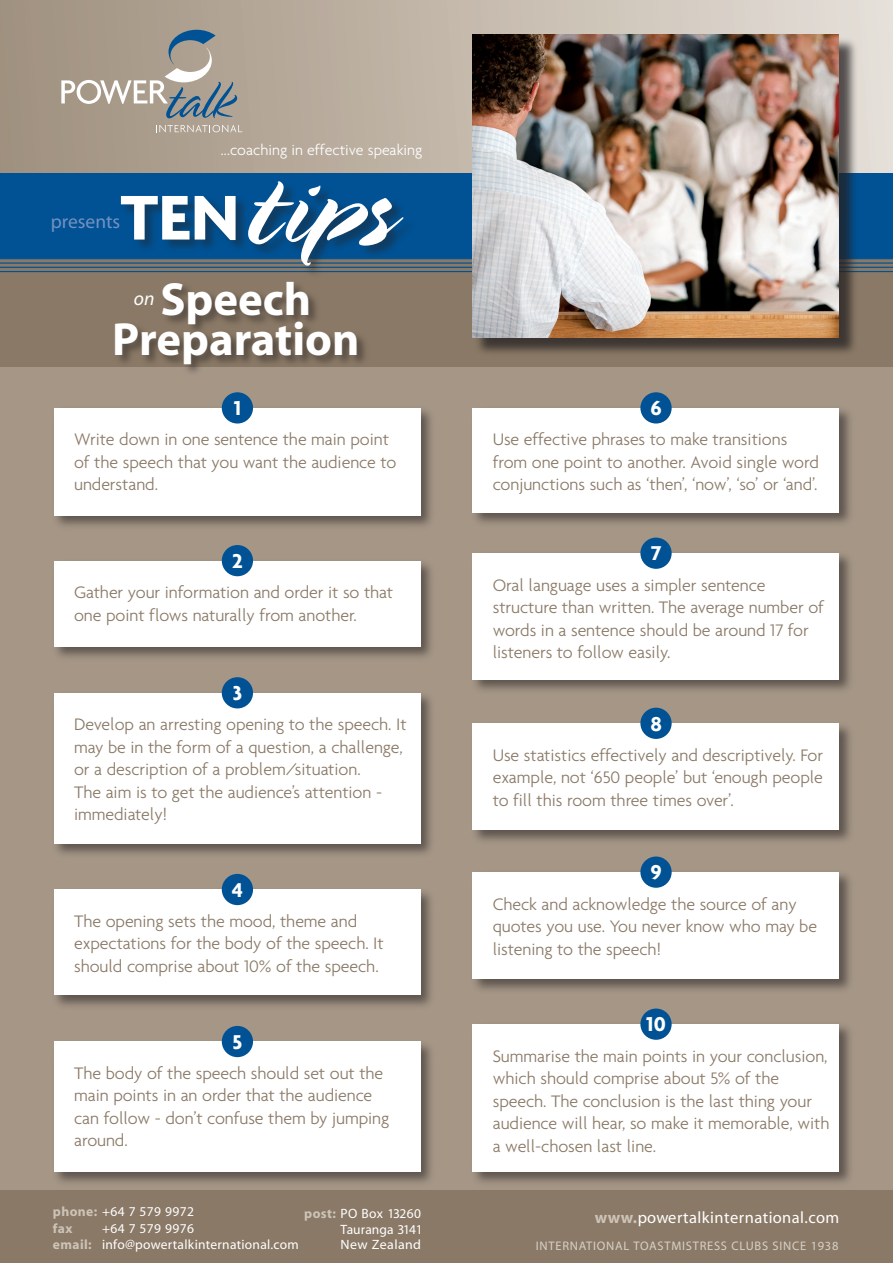
<style>
.page{position:relative;width:893px;height:1263px;background:#fff}
.page>*{position:absolute;margin:0;border:0;box-sizing:border-box;transform-origin:0 0}
.t1{font:118.05px "Spring";color:#fff}
.t2{font:700 46.65px/40.5px "Myriad";color:#fff;text-align:center}
.t3{font:700 21.6px "Agenda";color:#fff}
.t4{font:19.5px "Myriad";color:#7491c0}
.t5{font:italic 19.5px "Myriad";color:#fff}
.t6{font:300 18px/22.5px "Agenda";letter-spacing:-.005em;color:#8a7966}
.t7{font:16.5px "Myriad";letter-spacing:.03em;color:#fff}
.t8{font:300 15.9px "Agenda";color:#fff}
.t9{font:13.5px/15.8px "Myriad";letter-spacing:.02em;color:#fff}
.t10{font:700 13.5px/16.5px "Myriad";letter-spacing:.03em;color:#cdc4b8}
.t11{font:12.45px "Myriad";letter-spacing:.06em;color:#d8d0c8}
.s1{font-family:"Agenda";font-weight:700;font-size:68.25px}
.s2{font-weight:400;color:#fff}
.s3{font-weight:700;color:#cdc4b8}
</style>
<div class="page">
<div style="left:0;top:254px;width:893px;height:1009px;background:#a59686"></div>
<div style="left:0;top:255px;width:893px;height:112px;background:#8a7966"></div>
<div style="left:0;top:0;width:893px;height:237px;background:linear-gradient(to right,#a0907e,#e0d9d2)"></div>
<div style="left:0;top:174px;width:893px;height:84px;background:#005294"></div>
<svg style="left:61px;top:30px;width:181px;height:102px;background:#a7a096"></svg>
<hr style="left:0;top:262px;width:893px;height:2px;background:#005294">
<hr style="left:0;top:267px;width:893px;height:1px;background:#005294">
<hr style="left:0;top:271px;width:893px;height:1px;background:#005294">
<hr style="left:0;top:258px;width:893px;height:1px;background:#005294">
<div style="left:119px;top:181px;width:298px;height:99px;background:#231f20;opacity:.45"></div>
<div style="left:473px;top:36px;width:385px;height:322px;background:#231f20;opacity:.75"></div>
<img style="left:472px;top:35px;width:367px;height:302px">
<div style="left:113px;top:279px;width:258px;height:99px;background:#231f20;opacity:.55"></div>
<div style="left:50px;top:405px;width:387px;height:127px;background:#231f20;opacity:.55"></div>
<div style="left:54px;top:408px;width:366px;height:107px;background:#fff"></div>
<div style="left:222px;top:392px;width:31px;height:31px;background:#005294;border-radius:50%"></div>
<div style="left:469px;top:405px;width:386px;height:123px;background:#231f20;opacity:.55"></div>
<div style="left:473px;top:408px;width:366px;height:105px;background:#fff"></div>
<div style="left:640px;top:392px;width:32px;height:31px;background:#005294;border-radius:50%"></div>
<div style="left:50px;top:557px;width:387px;height:106px;background:#231f20;opacity:.55"></div>
<div style="left:54px;top:561px;width:366px;height:85px;background:#fff"></div>
<div style="left:222px;top:545px;width:31px;height:31px;background:#005294;border-radius:50%"></div>
<div style="left:50px;top:690px;width:387px;height:168px;background:#231f20;opacity:.55"></div>
<div style="left:54px;top:693px;width:366px;height:150px;background:#fff"></div>
<div style="left:222px;top:677px;width:31px;height:31px;background:#005294;border-radius:50%"></div>
<div style="left:50px;top:886px;width:387px;height:125px;background:#231f20;opacity:.55"></div>
<div style="left:54px;top:890px;width:366px;height:105px;background:#fff"></div>
<div style="left:222px;top:874px;width:31px;height:31px;background:#005294;border-radius:50%"></div>
<div style="left:50px;top:1038px;width:387px;height:149px;background:#231f20;opacity:.55"></div>
<div style="left:54px;top:1042px;width:366px;height:130px;background:#fff"></div>
<div style="left:222px;top:1026px;width:31px;height:31px;background:#005294;border-radius:50%"></div>
<div style="left:469px;top:550px;width:386px;height:145px;background:#231f20;opacity:.55"></div>
<div style="left:473px;top:553px;width:366px;height:127px;background:#fff"></div>
<div style="left:640px;top:538px;width:32px;height:31px;background:#005294;border-radius:50%"></div>
<div style="left:469px;top:720px;width:386px;height:125px;background:#231f20;opacity:.55"></div>
<div style="left:473px;top:723px;width:366px;height:107px;background:#fff"></div>
<div style="left:640px;top:708px;width:32px;height:31px;background:#005294;border-radius:50%"></div>
<div style="left:469px;top:869px;width:386px;height:125px;background:#231f20;opacity:.55"></div>
<div style="left:473px;top:872px;width:366px;height:107px;background:#fff"></div>
<div style="left:640px;top:856px;width:32px;height:32px;background:#005294;border-radius:50%"></div>
<div style="left:469px;top:1021px;width:386px;height:166px;background:#231f20;opacity:.55"></div>
<div style="left:473px;top:1024px;width:366px;height:147px;background:#fff"></div>
<div style="left:640px;top:1008px;width:32px;height:32px;background:#005294;border-radius:50%"></div>
<div style="left:0;top:1190px;width:893px;height:73px;background:#8a7966"></div>
<p class="t8" style="left:221px;top:141px;width:203px">...coaching in effective speaking</p>
<h1 class="t1" style="left:120px;top:136px;width:275px"><span class="s1">TEN</span>tips</h1>
<p class="t4" style="left:51px;top:212px;width:71px">presents</p>
<h2 class="t2" style="left:112px;top:280px;width:249px">Speech<br>Preparation</h2>
<p class="t5" style="left:134px;top:288px;width:22px">on</p>
<p class="t3" style="left:234px;top:395px;width:9px">1</p>
<p class="t6" style="left:74px;top:428px;width:324px">Write down in one sentence the main point of the speech that you want the audience to understand.</p>
<p class="t3" style="left:232px;top:548px;width:12px">2</p>
<p class="t6" style="left:74px;top:581px;width:320px">Gather your information and order it so that one point flows naturally from another.</p>
<p class="t3" style="left:233px;top:680px;width:11px">3</p>
<p class="t6" style="left:74px;top:713px;width:334px">Develop an arresting opening to the speech. It may be in the form of a question, a challenge, or a description of a problem/situation.<br>The aim is to get the audience’s attention - immediately!</p>
<p class="t3" style="left:232px;top:877px;width:13px">4</p>
<p class="t6" style="left:74px;top:909px;width:311px">The opening sets the mood, theme and expectations for the body of the speech. It should comprise about 10% of the speech.</p>
<p class="t3" style="left:233px;top:1029px;width:11px">5</p>
<p class="t6" style="left:74px;top:1061px;width:317px">The body of the speech should set out the main points in an order that the audience can follow - don’t confuse them by jumping around.</p>
<p class="t3" style="left:650px;top:395px;width:13px">6</p>
<p class="t6" style="left:493px;top:428px;width:328px">Use effective phrases to make transitions from one point to another. Avoid single word conjunctions such as ‘then’, ‘now’, ‘so’ or ‘and’.</p>
<p class="t3" style="left:651px;top:540px;width:12px">7</p>
<p class="t6" style="left:493px;top:573px;width:333px">Oral language uses a simpler sentence structure than written. The average number of words in a sentence should be around 17 for listeners to follow easily.</p>
<p class="t3" style="left:650px;top:710px;width:13px">8</p>
<p class="t6" style="left:493px;top:743px;width:332px;text-align:justify">Use statistics effectively and descriptively. For example, not ‘650 people’ but ‘enough people to fill this room three times over’.</p>
<p class="t3" style="left:650px;top:859px;width:13px">9</p>
<p class="t6" style="left:493px;top:892px;width:326px">Check and acknowledge the source of any quotes you use. You never know who may be listening to the speech!</p>
<p class="t3" style="left:646px;top:1011px;width:21px">10</p>
<p class="t6" style="left:493px;top:1044px;width:338px">Summarise the main points in your conclusion, which should comprise about 5% of the speech. The conclusion is the last thing your audience will hear, so make it memorable, with a well-chosen last line.</p>
<p class="t10" style="left:53px;top:1204px;width:143px">phone: <span class="s2">+64 7 579 9972 </span>fax<br>email:</p>
<p class="t9" style="left:341px;top:1206px;width:83px;text-align:justify;text-indent:-36px"><span class="s3">post:</span> PO Box 13260<br>Tauranga 3141<br>New Zealand</p>
<p class="t7" style="left:595px;top:1209px;width:246px"><span class="s3">www.</span>powertalkinternational.com</p>
<p class="t9" style="left:102px;top:1220px;width:198px;line-height:16.5px">+64 7 579 9976 info@powertalkinternational.com</p>
<p class="t11" style="left:536px;top:1239px;width:304px">INTERNATIONAL TOASTMISTRESS CLUBS SINCE 1938</p>
</div>
